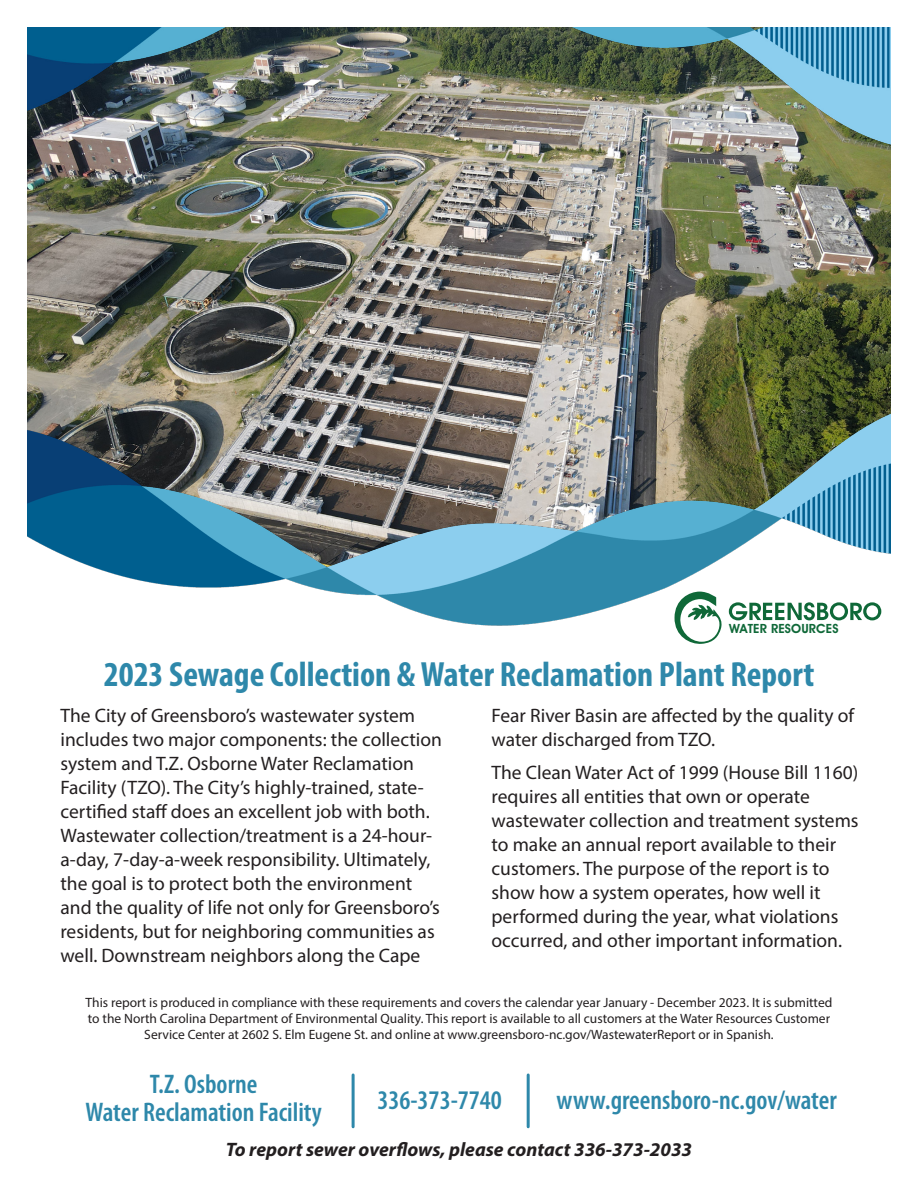
<style>
.page{position:relative;width:918px;height:1188px;background:#fff}
.page>*{position:absolute;margin:0;border:0;box-sizing:border-box;transform-origin:0 0}
.t1{font:700 condensed 35.1px "Myriad Pro";color:#2e88aa}
.t2{font:600 condensed 27px/28.5px "Myriad Pro";color:#2e88aa;text-align:center}
.t3{font:19.5px/24px "Myriad Pro";color:#231f20}
.t4{font:italic 700 19.5px "Myriad Pro";color:#231f20}
.t5{font:13.5px/16.2px "Myriad Pro";color:#231f20;text-align:center}
.t6{font:600 12.75px "Avant Garde IT Cby BT";letter-spacing:.01em;color:#0f6838}
</style>
<div class="page">
<img style="left:27px;top:147px;width:864px;height:255px">
<img style="left:27px;top:402px;width:864px;height:224px">
<img style="left:27px;top:27px;width:864px;height:120px">
<hr style="left:352px;top:1075px;width:3px;height:52px;background:#2e88aa">
<hr style="left:527px;top:1075px;width:3px;height:52px;background:#2e88aa">
<svg style="left:675px;top:592px;width:48px;height:52px"></svg>
<svg style="left:729px;top:602px;width:152px;height:18px"></svg>
<p class="t6" style="left:729px;top:621px;width:111px">WATER RESOURCES</p>
<p class="t1" style="left:104px;top:652px;width:712px">2023 Sewage Collection &amp; Water Reclamation Plant Report</p>
<p class="t3" style="left:60px;top:703px;width:383px">The City of Greensboro’s wastewater system includes two major components: the collection system and T.Z. Osborne Water Reclamation Facility (TZO). The City’s highly-trained, state&shy;certified staff does an excellent job with both.<br>Wastewater collection/treatment is a 24-hour&shy;a-day, 7-day-a-week responsibility. Ultimately, the goal is to protect both the environment and the quality of life not only for Greensboro’s residents, but for neighboring communities as well. Downstream neighbors along the Cape</p>
<p class="t3" style="left:492px;top:703px;width:364px">Fear River Basin are affected by the quality of water discharged from TZO.</p>
<p class="t3" style="left:492px;top:760px;width:369px">The Clean Water Act of 1999 (House Bill 1160) requires all entities that own or operate wastewater collection and treatment systems to make an annual report available to their customers. The purpose of the report is to show how a system operates, how well it performed during the year, what violations occurred, and other important information.</p>
<p class="t5" style="left:86px;top:994px;width:748px">This report is produced in compliance with these requirements and covers the calendar year January - December 2023. It is submitted to the North Carolina Department of Environmental Quality. This report is available to all customers at the Water Resources Customer<br>Service Center at 2602 S. Elm Eugene St. and online at www.greensboro-nc.gov/WastewaterReport or in Spanish.</p>
<p class="t2" style="left:86px;top:1069px;width:238px">T.Z. Osborne<br>Water Reclamation Facility</p>
<p class="t2" style="left:377px;top:1085px;width:126px">336-373-7740</p>
<p class="t2" style="left:557px;top:1085px;width:282px">www.greensboro-nc.gov/water</p>
<p class="t4" style="left:226px;top:1137px;width:468px">To report sewer overflows, please contact 336-373-2033</p>
</div>
